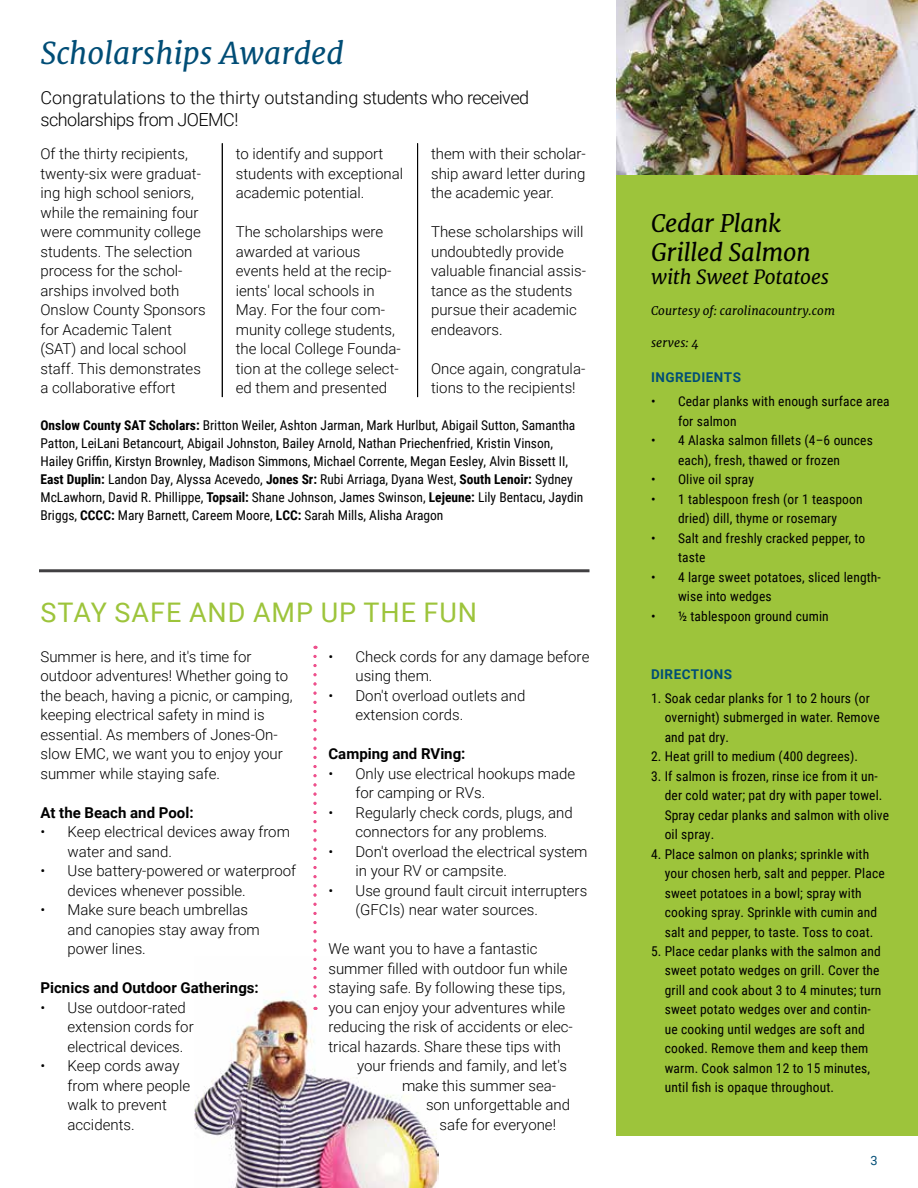
<style>
.page{position:relative;width:918px;height:1188px;background:#fff}
.page>*{position:absolute;margin:0;border:0;box-sizing:border-box;transform-origin:0 0}
.t1{font:italic 30px "Merriweather";color:#004d76}
.t2{font:27px "Roboto";letter-spacing:.035em;color:#9dc43b}
.t3{font:italic 24px/28.8px "Merriweather";letter-spacing:-.015em;color:#000}
.t4{font:italic 19.5px "Merriweather";letter-spacing:-.01em;color:#000}
.t5{font:300 18px/22.5px "Roboto";letter-spacing:-.03em;color:#000}
.t6{font:300 15px/19.5px "Roboto";color:#000}
.t7{font:700 15px "Roboto";color:#000}
.t8{font:13.5px/19.5px "Roboto Condensed";letter-spacing:.01em;color:#000}
.t9{font:700 13.5px "Roboto";letter-spacing:.035em;color:#004d76}
.t10{font:12.75px "Roboto";color:#004d76}
.t11{font:italic 12px "Merriweather";letter-spacing:.005em;color:#000}
.s1{font-weight:700}
</style>
<div class="page">
<img style="left:195px;top:958px;width:243px;height:230px">
<div style="left:616px;top:0;width:302px;height:1135px;background:#9dc43b"></div>
<hr style="left:222px;top:143px;width:1px;height:254px;background:#000">
<hr style="left:417px;top:143px;width:1px;height:254px;background:#000">
<svg style="left:314px;top:656px;width:2px;height:354px"></svg>
<hr style="left:39px;top:569px;width:551px;height:3px;background:#414042">
<img style="left:617px;top:0;width:301px;height:175px">
<h1 class="t1" style="left:40px;top:35px;width:305px">Scholarships Awarded</h1>
<p class="t5" style="left:40px;top:85px;width:490px">Congratulations to the thirty outstanding students who received scholarships from JOEMC!</p>
<p class="t6" style="left:41px;top:143px;width:167px">Of the thirty recipients, twenty-six were graduat&shy;ing high school seniors, while the remaining four were community college students. The selection process for the schol&shy;arships involved both<br>Onslow County Sponsors for Academic Talent (SAT) and local school staff. This demonstrates a collaborative effort</p>
<p class="t6" style="left:236px;top:143px;width:169px">to identify and support students with exceptional academic potential.</p>
<p class="t6" style="left:236px;top:221px;width:167px">The scholarships were awarded at various events held at the recip&shy;ients' local schools in<br>May. For the four com&shy;munity college students, the local College Founda&shy;tion at the college select&shy;ed them and presented</p>
<p class="t6" style="left:431px;top:143px;width:156px;text-align:justify">them with their scholar&shy;ship award letter during the academic year.</p>
<p class="t6" style="left:431px;top:221px;width:157px">These scholarships will undoubtedly provide valuable financial assis&shy;tance as the students pursue their academic endeavors.</p>
<p class="t6" style="left:431px;top:358px;width:156px">Once again, congratula&shy;tions to the recipients!</p>
<p class="t8" style="left:40px;top:415px;width:544px;line-height:18px"><span class="s1">Onslow County SAT Scholars:</span> Britton Weiler, Ashton Jarman, Mark Hurlbut, Abigail Sutton, Samantha Patton, LeiLani Betancourt, Abigail Johnston, Bailey Arnold, Nathan Priechenfried, Kristin Vinson, Hailey Griffin, Kirstyn Brownley, Madison Simmons, Michael Corrente, Megan Eesley, Alvin Bissett II, <span class="s1">East Duplin:</span> Landon Day, Alyssa Acevedo, <span class="s1">Jones Sr:</span> Rubi Arriaga, Dyana West, <span class="s1">South Lenoir:</span> Sydney McLawhorn, David R. Phillippe, <span class="s1">Topsail:</span> Shane Johnson, James Swinson, <span class="s1">Lejeune:</span> Lily Bentacu, Jaydin Briggs, <span class="s1">CCCC:</span> Mary Barnett, Careem Moore, <span class="s1">LCC:</span> Sarah Mills, Alisha Aragon</p>
<h2 class="t2" style="left:40px;top:594px;width:438px">STAY SAFE AND AMP UP THE FUN</h2>
<p class="t6" style="left:40px;top:646px;width:254px">Summer is here, and it's time for outdoor adventures! Whether going to the beach, having a picnic, or camping, keeping electrical safety in mind is essential. As members of Jones-On&shy;slow EMC, we want you to enjoy your summer while staying safe.</p>
<p class="t7" style="left:40px;top:802px;width:155px">At the Beach and Pool:</p>
<p class="t6" style="left:68px;top:821px;width:224px;text-indent:-27px">• Keep electrical devices away from water and sand.</p>
<p class="t6" style="left:68px;top:860px;width:230px;text-indent:-27px">• Use battery-powered or waterproof devices whenever possible.</p>
<p class="t6" style="left:68px;top:899px;width:194px;text-indent:-27px">• Make sure beach umbrellas and canopies stay away from power lines.</p>
<p class="t7" style="left:41px;top:977px;width:220px">Picnics and Outdoor Gatherings:</p>
<p class="t6" style="left:68px;top:997px;width:128px;text-indent:-27px">• Use outdoor-rated extension cords for electrical devices.</p>
<p class="t6" style="left:68px;top:1055px;width:124px;text-indent:-27px">• Keep cords away from where people walk to prevent accidents.</p>
<p class="t6" style="left:356px;top:646px;width:235px;text-indent:-27px">• Check cords for any damage before using them.</p>
<p class="t6" style="left:356px;top:685px;width:172px;text-indent:-27px">• Don't overload outlets and extension cords.</p>
<p class="t7" style="left:328px;top:743px;width:139px">Camping and RVing:</p>
<p class="t6" style="left:356px;top:763px;width:221px;text-indent:-27px">• Only use electrical hookups made for camping or RVs.</p>
<p class="t6" style="left:328px;top:802px;width:246px;text-align:center">• Regularly check cords, plugs, and connectors for any problems.</p>
<p class="t6" style="left:356px;top:841px;width:233px;text-indent:-27px">• Don't overload the electrical system in your RV or campsite.</p>
<p class="t6" style="left:356px;top:880px;width:233px;text-indent:-27px">• Use ground fault circuit interrupters (GFCIs) near water sources.</p>
<p class="t6" style="left:328px;top:938px;width:211px">We want you to have a fantastic</p>
<p class="t6" style="left:328px;top:958px;width:241px">summer filled with outdoor fun while</p>
<p class="t6" style="left:328px;top:977px;width:238px">staying safe. By following these tips,</p>
<p class="t6" style="left:328px;top:997px;width:238px">you can enjoy your adventures while</p>
<p class="t6" style="left:328px;top:1016px;width:246px">reducing the risk of accidents or elec-</p>
<p class="t6" style="left:328px;top:1036px;width:234px">trical hazards. Share these tips with</p>
<p class="t6" style="left:357px;top:1055px;width:212px">your friends and family, and let's</p>
<p class="t6" style="left:402px;top:1075px;width:156px">make this summer sea-</p>
<p class="t6" style="left:426px;top:1094px;width:146px">son unforgettable and</p>
<p class="t6" style="left:440px;top:1114px;width:118px">safe for everyone!</p>
<h3 class="t3" style="left:651px;top:209px;width:162px">Cedar Plank<br>Grilled Salmon</h3>
<h3 class="t4" style="left:651px;top:265px;width:180px">with Sweet Potatoes</h3>
<p class="t11" style="left:651px;top:303px;width:186px">Courtesy of: carolinacountry.com</p>
<p class="t11" style="left:651px;top:335px;width:49px">serves: 4</p>
<p class="t9" style="left:651px;top:368px;width:92px">INGREDIENTS</p>
<p class="t8" style="left:678px;top:391px;width:213px;text-indent:-27px">• Cedar planks with enough surface area for salmon</p>
<p class="t8" style="left:651px;top:430px;width:223px;text-align:center">• 4 Alaska salmon fillets (4–6 ounces each), fresh, thawed or frozen</p>
<p class="t8" style="left:651px;top:469px;width:105px">• Olive oil spray</p>
<p class="t8" style="left:651px;top:489px;width:213px;text-align:center">• 1 tablespoon fresh (or 1 teaspoon dried) dill, thyme or rosemary</p>
<p class="t8" style="left:678px;top:528px;width:189px;text-indent:-27px">• Salt and freshly cracked pepper, to taste</p>
<p class="t8" style="left:678px;top:567px;width:204px;text-indent:-27px">• 4 large sweet potatoes, sliced length&shy;wise into wedges</p>
<p class="t8" style="left:651px;top:606px;width:179px">• ½ tablespoon ground cumin</p>
<p class="t9" style="left:651px;top:665px;width:83px">DIRECTIONS</p>
<p class="t8" style="left:665px;top:688px;width:217px;text-indent:-14px">1. Soak cedar planks for 1 to 2 hours (or overnight) submerged in water. Remove and pat dry.</p>
<p class="t8" style="left:651px;top:746px;width:209px">2. Heat grill to medium (400 degrees).</p>
<p class="t8" style="left:665px;top:766px;width:226px;text-indent:-14px">3. If salmon is frozen, rinse ice from it un&shy;der cold water; pat dry with paper towel.<br>Spray cedar planks and salmon with olive oil spray.</p>
<p class="t8" style="left:665px;top:843px;width:222px;text-indent:-14px">4. Place salmon on planks; sprinkle with your chosen herb, salt and pepper. Place sweet potatoes in a bowl; spray with cooking spray. Sprinkle with cumin and salt and pepper, to taste. Toss to coat.</p>
<p class="t8" style="left:665px;top:941px;width:218px;text-indent:-14px">5. Place cedar planks with the salmon and sweet potato wedges on grill. Cover the grill and cook about 3 to 4 minutes; turn sweet potato wedges over and contin&shy;ue cooking until wedges are soft and cooked. Remove them and keep them warm. Cook salmon 12 to 15 minutes, until fish is opaque throughout.</p>
<p class="t10" style="left:870px;top:1151px;width:9px">3</p>
</div>
